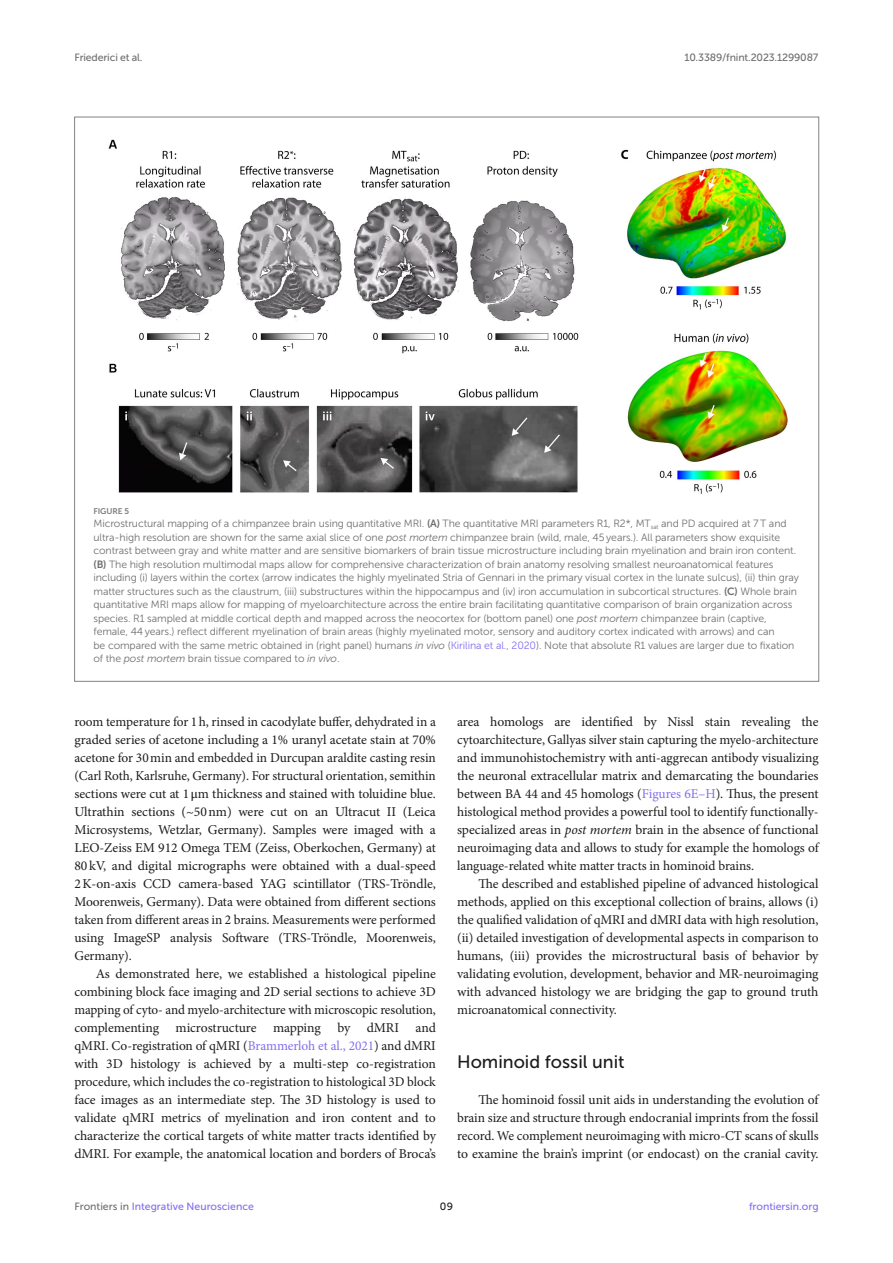
<style>
.page{position:relative;width:893px;height:1263px;background:#fff}
.page>*{position:absolute;margin:0;border:0;box-sizing:border-box;transform-origin:0 0}
.HEAD_2{font:18px "Museo Sans 500";color:#1b1c1b}
.TEXT{font:13.5px/18px "Minion Pro";letter-spacing:-.01em;color:#1b1c1b;text-align:justify}
.TEXT_FLUSH{font:13.5px/18px "Minion Pro";letter-spacing:-.005em;color:#1b1c1b;text-align:justify}
.FIG_LEG{font:10.5px/13.5px "Museo Sans 300";letter-spacing:-.01em;color:#706f70}
.t1{font:10.5px "Museo Sans 500";color:#856df0}
.t2{font:10.5px "Museo Sans 500";letter-spacing:-.015em;color:#706f70}
.t3{font:10.5px "Museo Sans 500";color:#1b1c1b}
.FIG_HD{font:8.25px "Museo Sans 700";letter-spacing:-.01em;color:#7e7f7f}
.s1{font-family:"Museo Sans 700"}
.s2{font-style:italic}
.s3{color:#856df0}
.s4{font-family:"STIX General"}
.s5{color:#706f70}
</style>
<div class="page">
<img style="left:108px;top:139px;width:680px;height:355px">
<p class="t2" style="left:74px;top:51px;width:70px">Friederici et al.</p>
<p class="t2" style="left:684px;top:51px;width:136px">10.3389/fnint.2023.1299087</p>
<p class="FIG_HD" style="left:94px;top:506px;width:37px">FIGURE 5</p>
<p class="FIG_LEG" style="left:94px;top:517px;width:707px">Microstructural mapping of a chimpanzee brain using quantitative MRI. <span class="s1">(A)</span> The quantitative MRI parameters R1, R2*, MT<sub>sat</sub> and PD acquired at 7 T and ultra-high resolution are shown for the same axial slice of one <span class="s2">post mortem</span> chimpanzee brain (wild, male, 45 years.). All parameters show exquisite contrast between gray and white matter and are sensitive biomarkers of brain tissue microstructure including brain myelination and brain iron content. <span class="s1">(B)</span> The high resolution multimodal maps allow for comprehensive characterization of brain anatomy resolving smallest neuroanatomical features including (i) layers within the cortex (arrow indicates the highly myelinated Stria of Gennari in the primary visual cortex in the lunate sulcus), (ii) thin gray matter structures such as the claustrum, (iii) substructures within the hippocampus and (iv) iron accumulation in subcortical structures. <span class="s1">(C)</span> Whole brain quantitative MRI maps allow for mapping of myeloarchitecture across the entire brain facilitating quantitative comparison of brain organization across species. R1 sampled at middle cortical depth and mapped across the neocortex for (bottom panel) one <span class="s2">post mortem</span> chimpanzee brain (captive, female, 44 years.) reflect different myelination of brain areas (highly myelinated motor, sensory and auditory cortex indicated with arrows) and can<br>be compared with the same metric obtained in (right panel) humans <span class="s2">in vivo</span> (<span class="s3">Kirilina et al., 2020</span>). Note that absolute R1 values are larger due to fixation of the <span class="s2">post mortem</span> brain tissue compared to <span class="s2">in vivo</span>.</p>
<p class="TEXT" style="left:74px;top:713px;width:363px">room temperature for 1h, rinsed in cacodylate buffer, dehydrated in a graded series of acetone including a 1% uranyl acetate stain at 70% acetone for 30min and embedded in Durcupan araldite casting resin (Carl Roth, Karlsruhe, Germany). For structural orientation, semithin sections were cut at 1<span class="s4">μ</span>m thickness and stained with toluidine blue.<br>Ultrathin sections (~50nm) were cut on an Ultracut II (Leica Microsystems, Wetzlar, Germany). Samples were imaged with a LEO-Zeiss EM 912 Omega TEM (Zeiss, Oberkochen, Germany) at 80kV, and digital micrographs were obtained with a dual-speed 2K-on-axis CCD camera-based YAG scintillator (TRS-Tröndle, Moorenweis, Germany). Data were obtained from different sections taken from different areas in 2 brains. Measurements were performed using ImageSP analysis Software (TRS-Tröndle, Moorenweis, Germany).</p>
<p class="TEXT" style="left:74px;top:965px;width:363px;text-indent:21px">As demonstrated here, we established a histological pipeline combining block face imaging and 2D serial sections to achieve 3D mapping of cyto- and myelo-architecture with microscopic resolution, complementing microstructure mapping by dMRI and qMRI. Co-registration of qMRI (<span class="s3">Brammerloh et al., 2021</span>) and dMRI with 3D histology is achieved by a multi-step co-registration procedure, which includes the co-registration to histological 3D block face images as an intermediate step. The 3D histology is used to validate qMRI metrics of myelination and iron content and to characterize the cortical targets of white matter tracts identified by dMRI. For example, the anatomical location and borders of Broca’s</p>
<p class="TEXT" style="left:457px;top:713px;width:363px">area homologs are identified by Nissl stain revealing the cytoarchitecture, Gallyas silver stain capturing the myelo-architecture and immunohistochemistry with anti-aggrecan antibody visualizing the neuronal extracellular matrix and demarcating the boundaries between BA 44 and 45 homologs (<span class="s3">Figures 6E–H</span>). Thus, the present histological method provides a powerful tool to identify functionally&shy;specialized areas in <span class="s2">post mortem</span> brain in the absence of functional neuroimaging data and allows to study for example the homologs of language-related white matter tracts in hominoid brains.</p>
<p class="TEXT" style="left:457px;top:875px;width:363px;text-indent:21px">The described and established pipeline of advanced histological methods, applied on this exceptional collection of brains, allows (i) the qualified validation of qMRI and dMRI data with high resolution, (ii) detailed investigation of developmental aspects in comparison to humans, (iii) provides the microstructural basis of behavior by validating evolution, development, behavior and MR-neuroimaging with advanced histology we are bridging the gap to ground truth microanatomical connectivity.</p>
<p class="HEAD_2" style="left:457px;top:1052px;width:169px">Hominoid fossil unit</p>
<p class="TEXT_FLUSH" style="left:457px;top:1091px;width:363px;text-indent:21px">The hominoid fossil unit aids in understanding the evolution of brain size and structure through endocranial imprints from the fossil record. We complement neuroimaging with micro-CT scans of skulls to examine the brain’s imprint (or endocast) on the cranial cavity.</p>
<p class="t1" style="left:74px;top:1200px;width:181px"><span class="s5">Frontiers in</span> Integrative Neuroscience</p>
<p class="t3" style="left:440px;top:1200px;width:15px">09</p>
<p class="t1" style="left:749px;top:1200px;width:71px">frontiersin.org</p>
</div>
